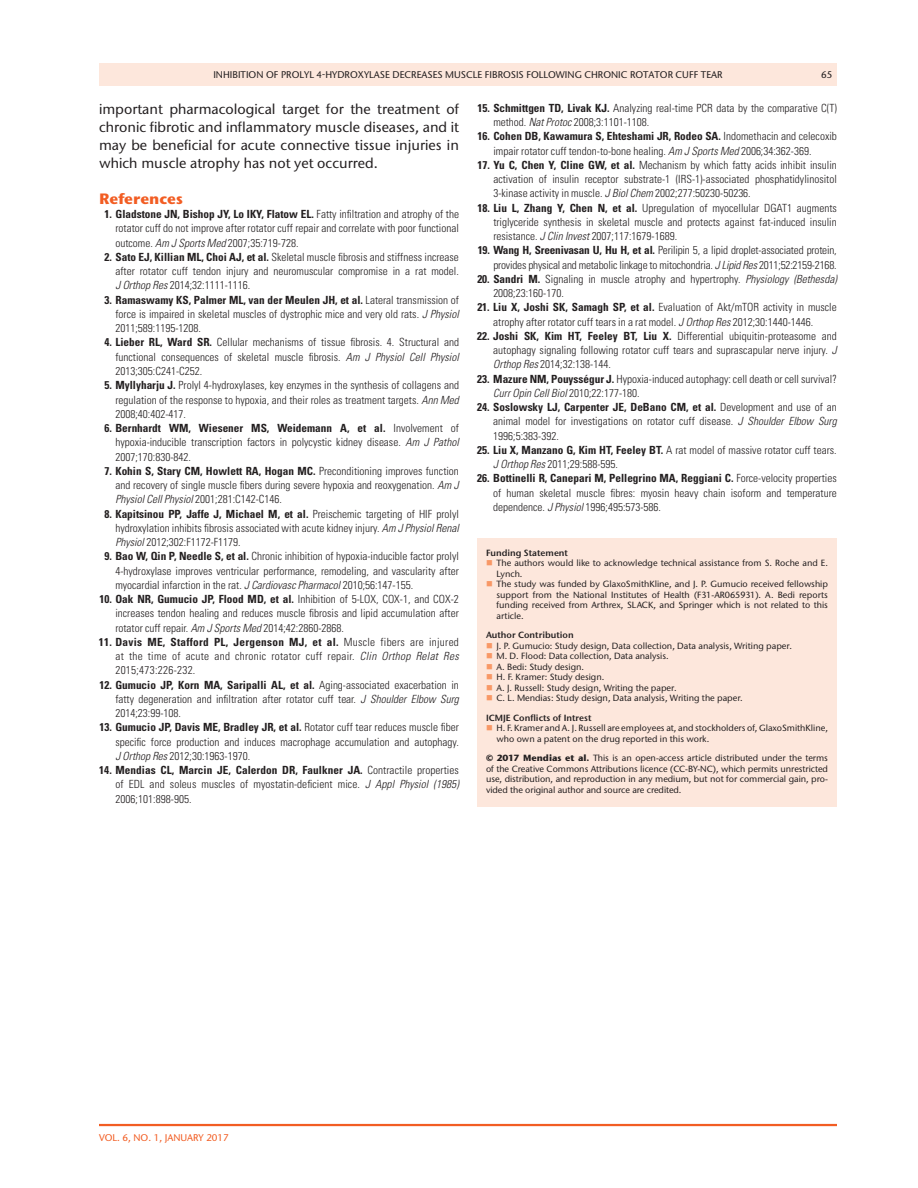
<style>
.page{position:relative;width:918px;height:1188px;background:#fff}
.page>*{position:absolute;margin:0;border:0;box-sizing:border-box;transform-origin:0 0}
.t1{font:700 15px "Stone Sans ITC Pro";color:#f25d23}
.t2{font:500 14.25px/18px "Stone Sans ITC Pro";color:#231f20;text-align:justify}
.t3{font:300 condensed 11.25px/14.2px "Univers LT Std";color:#231f20;text-align:justify}
.t4{font:500 9.75px "Stone Sans ITC Pro";color:#231f20}
.t5{font:500 9.75px "Stone Sans ITC Pro";color:#f25d23}
.t6{font:500 9px/10.5px "Stone Sans ITC Pro";color:#231f20}
.t7{font:600 9px "Stone Sans ITC Pro";color:#231f20}
.s1{font-weight:700}
.s2{font-style:italic}
</style>
<div class="page">
<div style="left:99px;top:63px;width:738px;height:23px;background:#fde7dc"></div>
<hr style="left:99px;top:1124px;width:738px;height:2px;background:#f25d23">
<div style="left:477px;top:538px;width:360px;height:269px;background:#fde7dc"></div>
<p class="t4" style="left:213px;top:68px;width:511px">Inhi biti on of prolyl 4-hydroxylase decreases muscle fi brosi s followi ng chroni c rotator cuff tear</p>
<p class="t4" style="left:821px;top:68px;width:13px">65</p>
<p class="t2" style="left:99px;top:100px;width:362px">important pharmacological target for the treatment of chronic fibrotic and inflammatory muscle diseases, and it may be beneficial for acute connective tissue injuries in which muscle atrophy has not yet occurred.</p>
<h1 class="t1" style="left:99px;top:189px;width:85px">References</h1>
<p class="t3" style="left:115px;top:207px;width:345px;text-indent:-11px"><span class="s1">1. Gladstone JN, Bishop JY, Lo IKY, Flatow EL.</span> Fatty infiltration and atrophy of the rotator cuff do not improve after rotator cuff repair and correlate with poor functional outcome. <span class="s2">Am J Sports Med</span> 2007;35:719-728.</p>
<p class="t3" style="left:115px;top:250px;width:345px;text-indent:-11px"><span class="s1">2. Sato EJ, Killian ML, Choi AJ, et al.</span> Skeletal muscle fibrosis and stiffness increase after rotator cuff tendon injury and neuromuscular compromise in a rat model.<br><span class="s2">J Orthop Res</span> 2014;32:1111-1116.</p>
<p class="t3" style="left:115px;top:293px;width:345px;text-indent:-11px"><span class="s1">3. Ramaswamy KS, Palmer ML, van der Meulen JH, et al.</span> Lateral transmission of force is impaired in skeletal muscles of dystrophic mice and very old rats. <span class="s2">J Physiol </span>2011;589:1195-1208.</p>
<p class="t3" style="left:115px;top:335px;width:345px;text-indent:-11px"><span class="s1">4. Lieber RL, Ward SR.</span> Cellular mechanisms of tissue fibrosis. 4. Structural and functional consequences of skeletal muscle fibrosis. <span class="s2">Am J Physiol Cell Physiol </span>2013;305:C241-C252.</p>
<p class="t3" style="left:115px;top:378px;width:345px;text-indent:-11px"><span class="s1">5. Myllyharju J.</span> Prolyl 4-hydroxylases, key enzymes in the synthesis of collagens and regulation of the response to hypoxia, and their roles as treatment targets. <span class="s2">Ann Med </span>2008;40:402-417.</p>
<p class="t3" style="left:115px;top:421px;width:345px;text-indent:-11px"><span class="s1">6. Bernhardt WM, Wiesener MS, Weidemann A, et al.</span> Involvement of hypoxia-inducible transcription factors in polycystic kidney disease. <span class="s2">Am J Pathol </span>2007;170:830-842.</p>
<p class="t3" style="left:115px;top:464px;width:345px;text-indent:-11px"><span class="s1">7. Kohin S, Stary CM, Howlett RA, Hogan MC.</span> Preconditioning improves function and recovery of single muscle fibers during severe hypoxia and reoxygenation. <span class="s2">Am J Physiol Cell Physiol</span> 2001;281:C142-C146.</p>
<p class="t3" style="left:115px;top:506px;width:345px;text-indent:-11px"><span class="s1">8. Kapitsinou PP, Jaffe J, Michael M, et al.</span> Preischemic targeting of HIF prolyl hydroxylation inhibits fibrosis associated with acute kidney injury. <span class="s2">Am J Physiol Renal Physiol</span> 2012;302:F1172-F1179.</p>
<p class="t3" style="left:115px;top:549px;width:345px;text-indent:-11px"><span class="s1">9. Bao W, Qin P, Needle S, et al.</span> Chronic inhibition of hypoxia-inducible factor prolyl 4-hydroxylase improves ventricular performance, remodeling, and vascularity after myocardial infarction in the rat. <span class="s2">J Cardiovasc Pharmacol</span> 2010;56:147-155.</p>
<p class="t3" style="left:115px;top:592px;width:345px;text-indent:-16px"><span class="s1">10. Oak NR, Gumucio JP, Flood MD, et al.</span> Inhibition of 5-LOX, COX-1, and COX-2 increases tendon healing and reduces muscle fibrosis and lipid accumulation after rotator cuff repair. <span class="s2">Am J Sports Med</span> 2014;42:2860-2868.</p>
<p class="t3" style="left:115px;top:635px;width:345px;text-indent:-17px"><span class="s1">11. Davis ME, Stafford PL, Jergenson MJ, et al.</span> Muscle fibers are injured at the time of acute and chronic rotator cuff repair. <span class="s2">Clin Orthop Relat Res </span>2015;473:226-232.</p>
<p class="t3" style="left:115px;top:678px;width:345px;text-indent:-16px"><span class="s1">12. Gumucio JP, Korn MA, Saripalli AL, et al.</span> Aging-associated exacerbation in fatty degeneration and infiltration after rotator cuff tear. <span class="s2">J Shoulder Elbow Surg </span>2014;23:99-108.</p>
<p class="t3" style="left:115px;top:720px;width:345px;text-indent:-16px"><span class="s1">13. Gumucio JP, Davis ME, Bradley JR, et al.</span> Rotator cuff tear reduces muscle fiber specific force production and induces macrophage accumulation and autophagy.<br><span class="s2">J Orthop Res</span> 2012;30:1963-1970.</p>
<p class="t3" style="left:115px;top:763px;width:345px;text-indent:-16px"><span class="s1">14. Mendias CL, Marcin JE, Calerdon DR, Faulkner JA.</span> Contractile properties of EDL and soleus muscles of myostatin-deficient mice. <span class="s2">J Appl Physiol (1985)<br></span>2006;101:898-905.</p>
<p class="t3" style="left:493px;top:101px;width:345px;text-indent:-16px"><span class="s1">15. Schmittgen TD, Livak KJ.</span> Analyzing real-time PCR data by the comparative C(T) method. <span class="s2">Nat Protoc</span> 2008;3:1101-1108.</p>
<p class="t3" style="left:493px;top:129px;width:345px;text-indent:-16px"><span class="s1">16. Cohen DB, Kawamura S, Ehteshami JR, Rodeo SA.</span> Indomethacin and celecoxib impair rotator cuff tendon-to-bone healing. <span class="s2">Am J Sports Med</span> 2006;34:362-369.</p>
<p class="t3" style="left:493px;top:158px;width:345px;text-indent:-16px"><span class="s1">17. Yu C, Chen Y, Cline GW, et al.</span> Mechanism by which fatty acids inhibit insulin activation of insulin receptor substrate-1 (IRS-1)-associated phosphatidylinositol 3-kinase activity in muscle. <span class="s2">J Biol Chem</span> 2002;277:50230-50236.</p>
<p class="t3" style="left:493px;top:200px;width:345px;text-indent:-16px"><span class="s1">18. Liu L, Zhang Y, Chen N, et al.</span> Upregulation of myocellular DGAT1 augments triglyceride synthesis in skeletal muscle and protects against fat-induced insulin resistance. <span class="s2">J Clin Invest</span> 2007;117:1679-1689.</p>
<p class="t3" style="left:478px;top:243px;width:361px;text-align:right"><span class="s1">19. Wang H, Sreenivasan U, Hu H, et al.</span> Perilipin 5, a lipid droplet-associated protein, provides physical and metabolic linkage to mitochondria. <span class="s2">J Lipid Res</span> 2011;52:2159-2168.</p>
<p class="t3" style="left:493px;top:272px;width:345px;text-indent:-16px"><span class="s1">20. Sandri M.</span> Signaling in muscle atrophy and hypertrophy. <span class="s2">Physiology (Bethesda)<br></span>2008;23:160-170.</p>
<p class="t3" style="left:493px;top:300px;width:345px;text-indent:-16px"><span class="s1">21. Liu X, Joshi SK, Samagh SP, et al.</span> Evaluation of Akt/mTOR activity in muscle atrophy after rotator cuff tears in a rat model. <span class="s2">J Orthop Res</span> 2012;30:1440-1446.</p>
<p class="t3" style="left:493px;top:329px;width:345px;text-indent:-16px"><span class="s1">22. Joshi SK, Kim HT, Feeley BT, Liu X.</span> Differential ubiquitin-proteasome and autophagy signaling following rotator cuff tears and suprascapular nerve injury. <span class="s2">J Orthop Res</span> 2014;32:138-144.</p>
<p class="t3" style="left:493px;top:372px;width:345px;text-indent:-16px"><span class="s1">23. Mazure NM, Pouysségur J.</span> Hypoxia-induced autophagy: cell death or cell survival?<br><span class="s2">Curr Opin Cell Biol</span> 2010;22:177-180.</p>
<p class="t3" style="left:493px;top:400px;width:345px;text-indent:-16px"><span class="s1">24. Soslowsky LJ, Carpenter JE, DeBano CM, et al.</span> Development and use of an animal model for investigations on rotator cuff disease. <span class="s2">J Shoulder Elbow Surg </span>1996;5:383-392.</p>
<p class="t3" style="left:493px;top:443px;width:345px;text-indent:-16px"><span class="s1">25. Liu X, Manzano G, Kim HT, Feeley BT.</span> A rat model of massive rotator cuff tears.<br><span class="s2">J Orthop Res</span> 2011;29:588-595.</p>
<p class="t3" style="left:493px;top:471px;width:345px;text-indent:-16px"><span class="s1">26. Bottinelli R, Canepari M, Pellegrino MA, Reggiani C.</span> Force-velocity properties of human skeletal muscle fibres: myosin heavy chain isoform and temperature dependence. <span class="s2">J Physiol</span> 1996;495:573-586.</p>
<p class="t7" style="left:486px;top:547px;width:84px">Funding Statement</p>
<p class="t6" style="left:497px;top:558px;width:333px">The authors would like to acknowledge technical assistance from S. Roche and E.<br>Lynch.<br>The study was funded by GlaxoSmithKline, and J. P. Gumucio received fellowship support from the National Institutes of Health (F31-AR065931). A. Bedi reports funding received from Arthrex, SLACK, and Springer which is not related to this article.</p>
<p class="t7" style="left:486px;top:629px;width:89px">Author Contribution</p>
<p class="t6" style="left:497px;top:640px;width:297px">J. P. Gumucio: Study design, Data collection, Data analysis, Writing paper.<br>M. D. Flood: Data collection, Data analysis.<br>A. Bedi: Study design.<br>H. F. Kramer: Study design.<br>A. J. Russell: Study design, Writing the paper.<br>C. L. Mendias: Study design, Data analysis, Writing the paper.</p>
<p class="t7" style="left:486px;top:712px;width:107px">ICMJE Conflicts of Intrest</p>
<p class="t6" style="left:497px;top:723px;width:333px">H. F. Kramer and A. J. Russell are employees at, and stockholders of, GlaxoSmithKline, who own a patent on the drug reported in this work.</p>
<p class="t6" style="left:486px;top:753px;width:343px;text-align:justify"><span class="s1">© 2017 Mendias et al.</span> This is an open-access article distributed under the terms of the Creative Commons Attributions licence (CC-BY-NC), which permits unrestricted use, distribution, and reproduction in any medium, but not for commercial gain, pro&shy;vided the original author and source are credited.</p>
<p class="t5" style="left:99px;top:1132px;width:131px">vol. 6, No. 1, Jan uary 2017</p>
</div>
